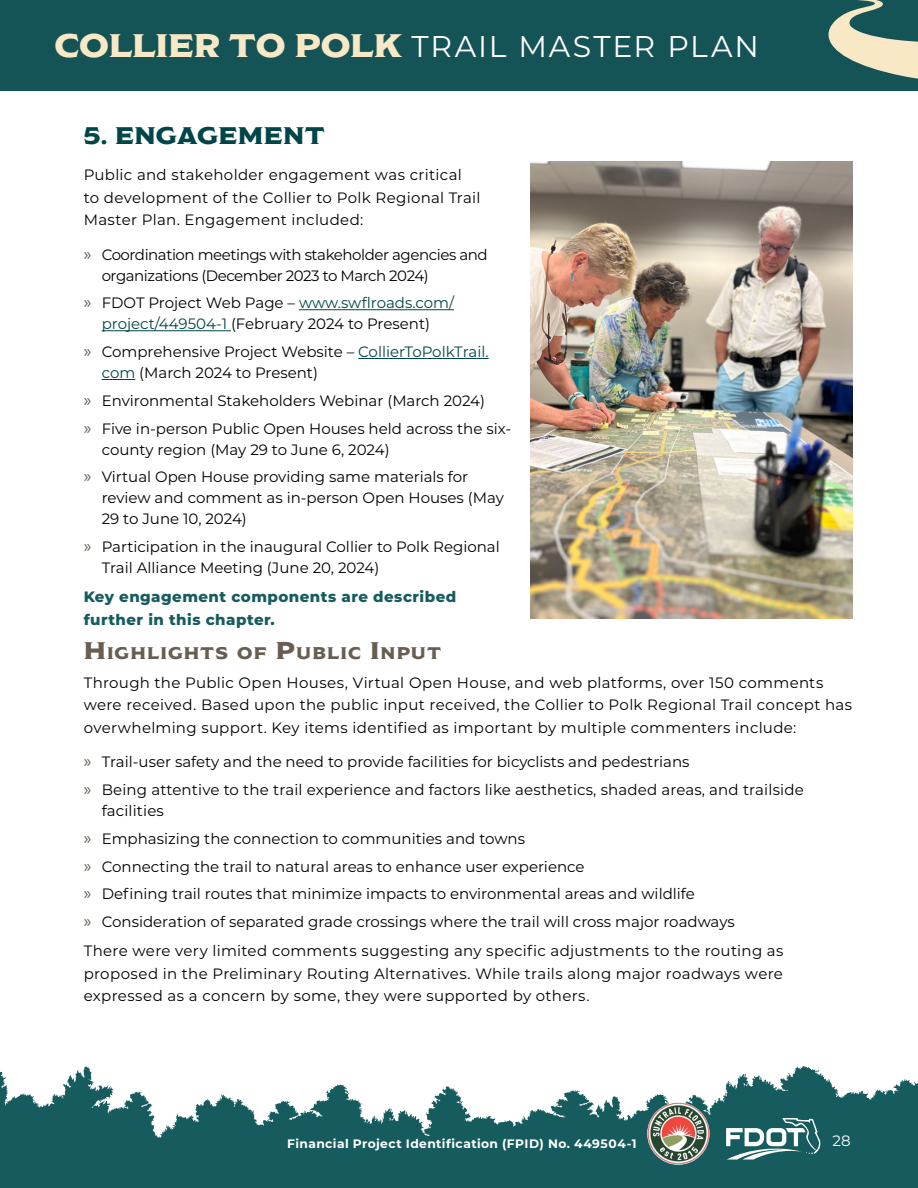
<style>
.page{position:relative;width:918px;height:1188px;background:#fff}
.page>*{position:absolute;margin:0;border:0;box-sizing:border-box;transform-origin:0 0}
.t1{font:30px "Montserrat";letter-spacing:.06em;color:#fff}
.t2{font:24px "Modesto Expanded";letter-spacing:.005em;color:#004547}
.t3{font:16.8px "Modesto Expanded";letter-spacing:.06em;color:#685d51}
.t4{font:15px/27.8px "Montserrat";color:#000}
.t5{font:15px/22.5px "Montserrat";letter-spacing:.02em;color:#000}
.t6{font:15px/21px "Montserrat";letter-spacing:-.03em;color:#000}
.t7{font:800 15px/22.5px "Montserrat";letter-spacing:.03em;color:#165c5e}
.t8{font:15px "Montserrat";color:#fff}
.t9{font:700 12.3px "Montserrat";letter-spacing:.035em;color:#fff}
.s1{font-family:"Modesto Expanded";font-size:32.55px;color:#f8e8c6}
.s2{font-family:"Myriad Pro";font-size:18px;color:#685d51}
.s3{color:#004547}
.s4{font-size:24px}
</style>
<div class="page">
<svg style="left:0;top:1066px;width:918px;height:122px;fill:#165c5e"></svg>
<div style="left:0;top:0;width:918px;height:91px;background:#155456"></div>
<svg style="left:828px;top:0;width:90px;height:79px"></svg>
<svg style="left:726px;top:1118px;width:94px;height:42px"></svg>
<img style="left:647px;top:1102px;width:63px;height:63px;border-radius:31px">
<hr style="left:299px;top:309px;width:155px;height:1px;background:#004547">
<hr style="left:102px;top:330px;width:129px;height:1px;background:#004547">
<hr style="left:358px;top:358px;width:131px;height:1px;background:#004547">
<hr style="left:102px;top:379px;width:33px;height:1px;background:#004547">
<img style="left:530px;top:161px;width:322px;height:458px">
<h1 class="t1" style="left:54px;top:26px;width:706px"><span class="s1">COLLIER TO POLK</span> TRAIL MASTER PLAN</h1>
<h2 class="t2" style="left:84px;top:124px;width:243px">5. ENGAGEMENT</h2>
<p class="t5" style="left:84px;top:163px;width:398px">Public and stakeholder engagement was critical to development of the Collier to Polk Regional Trail<br>Master Plan. Engagement included:</p>
<p class="t6" style="left:102px;top:243px;width:387px;text-indent:-18px"><span class="s2">»</span> Coordination meetings with stakeholder agencies and organizations (December 2023 to March 2024)</p>
<p class="t4" style="left:84px;top:292px;width:372px;line-height:21px;text-align:center"><span class="s2">»</span> FDOT Project Web Page – <span class="s3">www.swflroads.com/ project/449504-1</span> (February 2024 to Present)</p>
<p class="t4" style="left:102px;top:341px;width:388px;line-height:21px;text-indent:-18px"><span class="s2">»</span> Comprehensive Project Website – <span class="s3">CollierToPolkTrail. com</span> (March 2024 to Present)</p>
<p class="t4" style="left:84px;top:386px;width:429px"><span class="s2">»</span> Environmental Stakeholders Webinar (March 2024)<br><span class="s2">»</span> Five in-person Public Open Houses held across the six-</p>
<p class="t4" style="left:84px;top:435px;width:386px;text-indent:18px">county region (May 29 to June 6, 2024)<br><span class="s2">»</span> Virtual Open House providing same materials for</p>
<p class="t4" style="left:102px;top:487px;width:404px;line-height:21px">review and comment as in-person Open Houses (May<br>29 to June 10, 2024)</p>
<p class="t4" style="left:102px;top:536px;width:400px;line-height:21px;text-indent:-18px"><span class="s2">»</span> Participation in the inaugural Collier to Polk Regional<br>Trail Alliance Meeting (June 20, 2024)</p>
<p class="t7" style="left:84px;top:585px;width:374px">Key engagement components are described further in this chapter.</p>
<p class="t3" style="left:84px;top:644px;width:329px"><span class="s4">H</span>IGHLIGHTS OF <span class="s4">P</span>UBLIC <span class="s4">I</span>NPUT</p>
<p class="t5" style="left:84px;top:671px;width:770px">Through the Public Open Houses, Virtual Open House, and web platforms, over 150 comments were received. Based upon the public input received, the Collier to Polk Regional Trail concept has overwhelming support. Key items identified as important by multiple commenters include:</p>
<p class="t4" style="left:84px;top:748px;width:722px"><span class="s2">»</span> Trail-user safety and the need to provide facilities for bicyclists and pedestrians<br><span class="s2">»</span> Being attentive to the trail experience and factors like aesthetics, shaded areas, and trailside</p>
<p class="t4" style="left:84px;top:796px;width:653px;text-indent:18px">facilities<br><span class="s2">»</span> Emphasizing the connection to communities and towns<br><span class="s2">»</span> Connecting the trail to natural areas to enhance user experience<br><span class="s2">»</span> Defining trail routes that minimize impacts to environmental areas and wildlife<br><span class="s2">»</span> Consideration of separated grade crossings where the trail will cross major roadways</p>
<p class="t4" style="left:84px;top:939px;width:701px;line-height:22.5px;text-align:justify">There were very limited comments suggesting any specific adjustments to the routing as proposed in the Preliminary Routing Alternatives. While trails along major roadways were expressed as a concern by some, they were supported by others.</p>
<p class="t9" style="left:287px;top:1135px;width:351px">Financial Project Identification (FPID) No. 449504-1</p>
<p class="t8" style="left:832px;top:1130px;width:20px">28</p>
</div>
